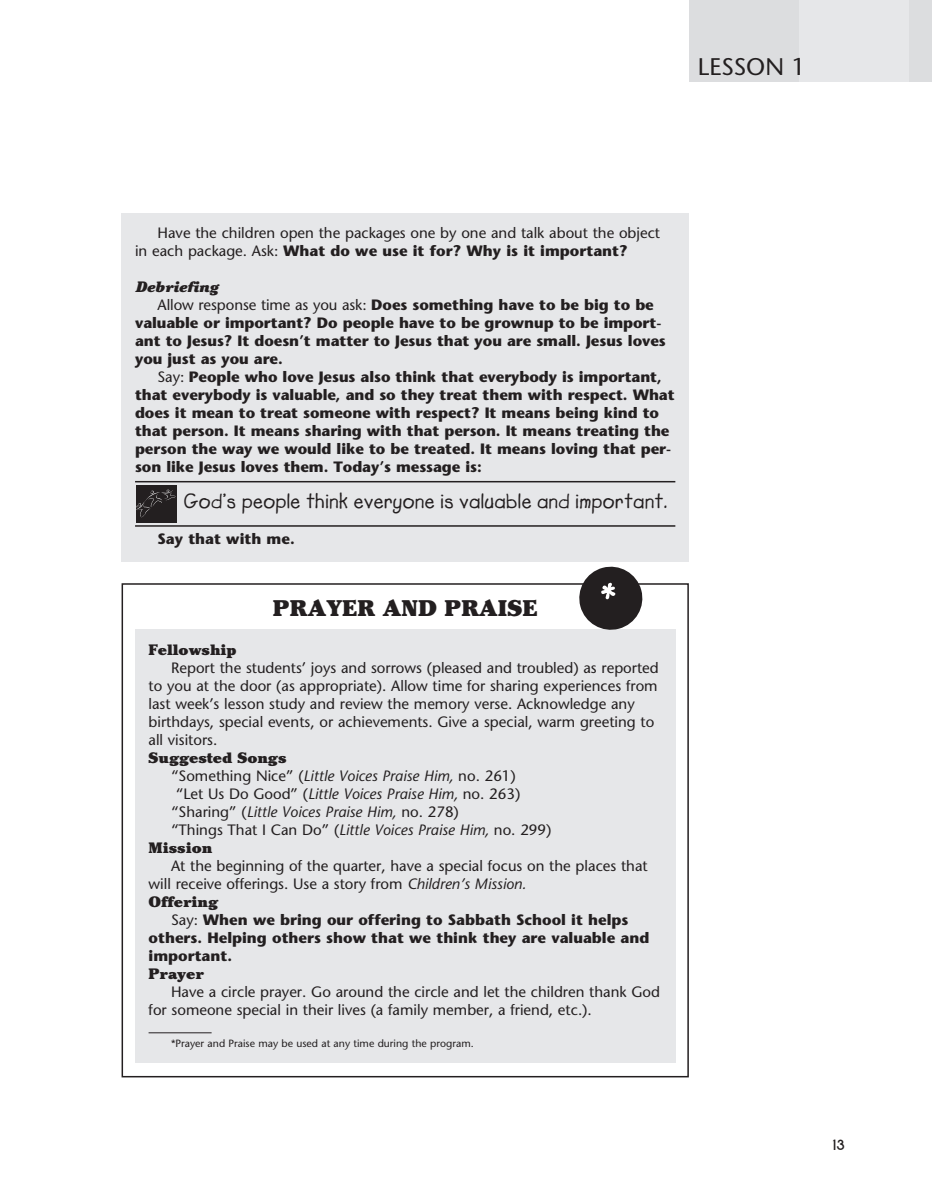
<style>
.page{position:relative;width:932px;height:1202px;background:#fff}
.page>*{position:absolute;margin:0;border:0;box-sizing:border-box;transform-origin:0 0}
.t1{font:24px "Stone Sans";color:#231f20}
.Readiness{font:900 22.5px "Cheltenham";color:#231f20}
.Power_Point{font:21px "Lemonade ICG Bold";letter-spacing:.015em;color:#231f20}
.t2{font:15px/18px "Stone Sans";color:#231f20}
.t3{font:700 15px/18px "Stone Sans";letter-spacing:-.005em;color:#231f20}
.t4{font:italic 15px "Stone Sans";color:#231f20}
.P_P_Breaker{font:900 15px "Cheltenham";color:#231f20}
.Breaker{font:italic 900 15px "Cheltenham";color:#231f20}
.t5{font:700 15px "New Garden";color:#231f20}
.Footnotes{font:10.5px "Stone Sans";color:#231f20}
.s1{font-weight:700}
.s2{font-weight:400}
.s3{font-style:italic}
.s4{font-style:normal}
</style>
<div class="page">
<div style="left:689px;top:0;width:110px;height:81px;background:#dcdddf"></div>
<div style="left:799px;top:0;width:110px;height:81px;background:#e6e7e9"></div>
<div style="left:909px;top:0;width:23px;height:81px;background:#dcdddf"></div>
<div style="left:122px;top:213px;width:566px;height:349px;background:#e6e7e9"></div>
<hr style="left:135px;top:481px;width:540px;height:1px;background:#231f20">
<hr style="left:135px;top:525px;width:540px;height:1px;background:#231f20">
<div style="left:136px;top:485px;width:41px;height:37px;background:#231f20"></div>
<svg style="left:136px;top:489px;width:40px;height:29px"></svg>
<div style="left:122px;top:583px;width:566px;height:494px;border:2px solid #231f20"></div>
<div style="left:135px;top:629px;width:540px;height:433px;background:#e6e7e9"></div>
<hr style="left:148px;top:1032px;width:64px;height:1px;background:#231f20">
<svg style="left:576px;top:566px;width:69px;height:64px"></svg>
<p class="t1" style="left:698px;top:52px;width:109px">LESSON 1</p>
<p class="t2" style="left:135px;top:224px;width:526px;text-indent:22px">Have the children open the packages one by one and talk about the object in each package. Ask: <span class="s1">What do we use it for? Why is it important?</span></p>
<p class="Breaker" style="left:135px;top:277px;width:85px">Debriefing</p>
<p class="t3" style="left:135px;top:296px;width:532px;text-indent:22px"><span class="s2">Allow response time as you ask:</span> Does something have to be big to be valuable or important? Do people have to be grownup to be import&shy;ant to Jesus? It doesn’t matter to Jesus that you are small. Jesus loves you just as you are.</p>
<p class="t3" style="left:135px;top:368px;width:541px;text-indent:22px"><span class="s2">Say:</span> People who love Jesus also think that everybody is important, that everybody is valuable, and so they treat them with respect. What does it mean to treat someone with respect? It means being kind to that person. It means sharing with that person. It means treating the person the way we would like to be treated. It means loving that per&shy;son like Jesus loves them. Today’s message is:</p>
<p class="Power_Point" style="left:184px;top:488px;width:485px">God’s people think everyone is valuable and important.</p>
<p class="t3" style="left:158px;top:530px;width:139px">Say that with me.</p>
<p class="Readiness" style="left:273px;top:595px;width:266px">PRAYER AND PRAISE</p>
<p class="P_P_Breaker" style="left:148px;top:640px;width:90px">Fellowship</p>
<p class="t2" style="left:148px;top:659px;width:511px;text-indent:22px">Report the students’ joys and sorrows (pleased and troubled) as reported to you at the door (as appropriate). Allow time for sharing experiences from last week’s lesson study and review the memory verse. Acknowledge any birthdays, special events, or achievements. Give a special, warm greeting to all visitors.</p>
<p class="P_P_Breaker" style="left:148px;top:748px;width:139px">Suggested Songs</p>
<p class="t2" style="left:171px;top:767px;width:346px">“Something Nice” (<span class="s3">Little Voices Praise Him,</span> no. 261)</p>
<p class="t4" style="left:176px;top:785px;width:346px"><span class="s4">“Let Us Do Good” (</span>Little Voices Praise Him, <span class="s4">no. 263)</span></p>
<p class="t4" style="left:171px;top:803px;width:289px"><span class="s4">“Sharing” (</span>Little Voices Praise Him, <span class="s4">no. 278)</span></p>
<p class="t2" style="left:171px;top:821px;width:382px">“Things That I Can Do” (<span class="s3">Little Voices Praise Him,</span> no. 299)</p>
<p class="P_P_Breaker" style="left:148px;top:838px;width:65px">Mission</p>
<p class="t2" style="left:148px;top:857px;width:500px;text-indent:22px">At the beginning of the quarter, have a special focus on the places that will receive offerings. Use a story from <span class="s3">Children’s Mission.</span></p>
<p class="P_P_Breaker" style="left:148px;top:892px;width:71px">Offering</p>
<p class="t3" style="left:148px;top:911px;width:502px;text-indent:22px"><span class="s2">Say:</span> When we bring our offering to Sabbath School it helps others. Helping others show that we think they are valuable and important.</p>
<p class="P_P_Breaker" style="left:148px;top:964px;width:57px">Prayer</p>
<p class="t2" style="left:148px;top:983px;width:513px;text-indent:22px">Have a circle prayer. Go around the circle and let the children thank God for someone special in their lives (a family member, a friend, etc.).</p>
<p class="Footnotes" style="left:171px;top:1036px;width:304px">*Prayer and Praise may be used at any time during the program.</p>
<p class="t5" style="left:832px;top:1136px;width:14px">13</p>
</div>
